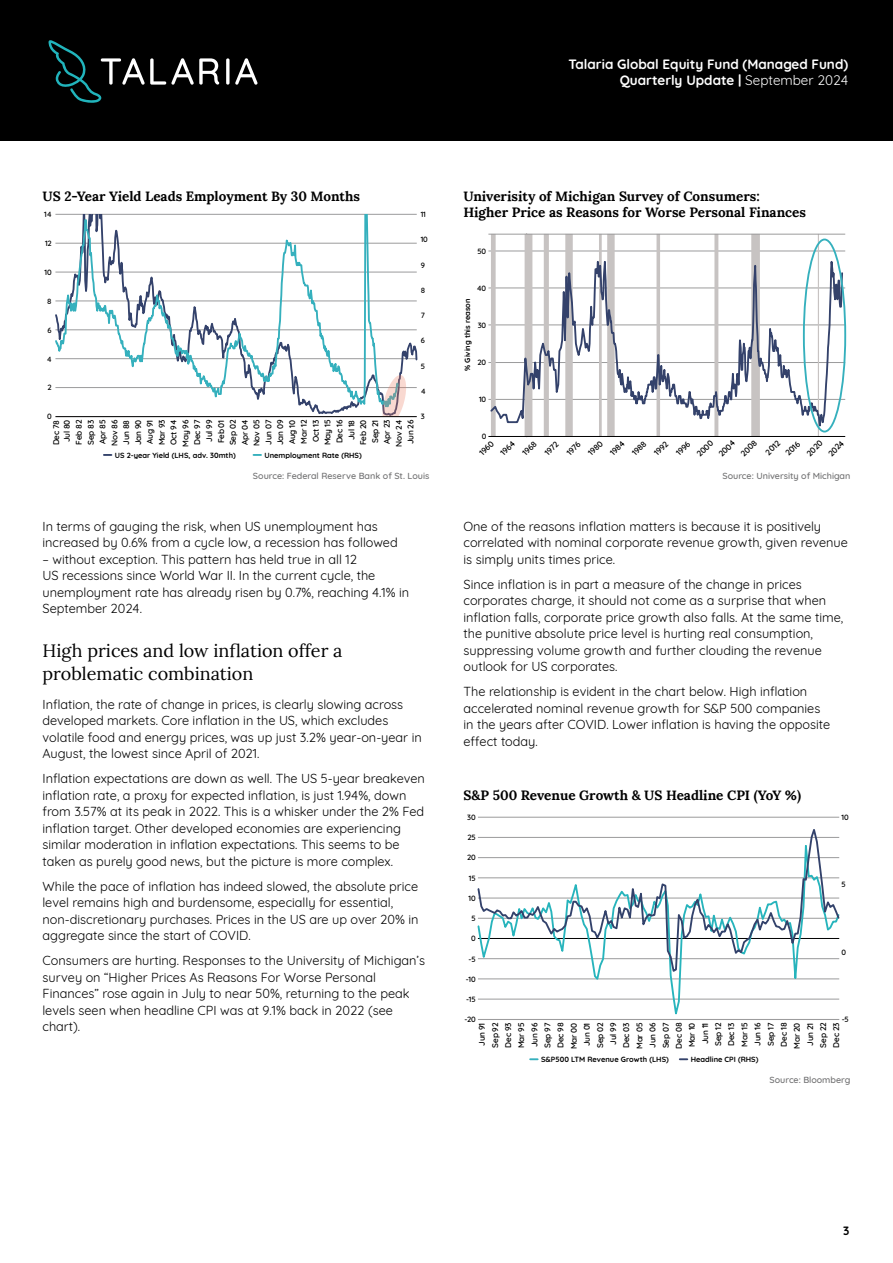
<style>
.page{position:relative;width:893px;height:1263px;background:#fff}
.page>*{position:absolute;margin:0;border:0;box-sizing:border-box;transform-origin:0 0}
.t1{font:18px/22.5px "Lora";color:#000}
.t2{font:700 13.5px/16.2px "Lora";color:#000}
.t3{font:700 13.5px/16.2px "Quicksand";color:#fff;text-align:right}
.t4{font:12.75px/16.5px "Quicksand";color:#000}
.t5{font:700 12px "Quicksand";color:#000}
.t6{font:500 9px "Quicksand";color:#727273}
.t7{font:600 8.25px/11.9px "Quicksand";letter-spacing:-.025em;color:#000}
.t8{font:600 7.65px "Quicksand";letter-spacing:-.025em;color:#000}
.t9{font:700 7.5px "Quicksand";color:#000}
.s1{font-weight:400}
</style>
<div class="page">
<div style="left:0;top:0;width:893px;height:141px;background:#000"></div>
<svg style="left:226px;top:58px;width:3px;height:27px"></svg>
<svg style="left:235px;top:58px;width:22px;height:27px"></svg>
<svg style="left:48px;top:40px;width:171px;height:63px"></svg>
<hr style="left:488px;top:251px;width:357px;height:1px;background:#9b9b9c">
<hr style="left:488px;top:288px;width:357px;height:1px;background:#9b9b9c">
<hr style="left:488px;top:399px;width:357px;height:1px;background:#9b9b9c">
<hr style="left:488px;top:362px;width:357px;height:1px;background:#9b9b9c">
<hr style="left:488px;top:325px;width:357px;height:1px;background:#9b9b9c">
<svg style="left:489px;top:233px;width:355px;height:205px"></svg>
<hr style="left:488px;top:436px;width:357px;height:1px;background:#000">
<hr style="left:488px;top:234px;width:357px;height:1px;background:#9b9b9c">
<div style="left:803px;top:239px;width:43px;height:193px;border:2px solid #35b0bd;border-radius:50%"></div>
<svg style="left:530px;top:1058px;width:8px;height:2px"></svg>
<svg style="left:680px;top:1058px;width:7px;height:2px"></svg>
<svg style="left:478px;top:817px;width:362px;height:203px"></svg>
<svg style="left:477px;top:823px;width:363px;height:151px"></svg>
<svg style="left:104px;top:454px;width:7px;height:2px"></svg>
<svg style="left:253px;top:454px;width:8px;height:2px"></svg>
<svg style="left:55px;top:214px;width:362px;height:204px"></svg>
<hr style="left:55px;top:416px;width:362px;height:1px;background:#000">
<p class="t3" style="left:568px;top:55px;width:281px">Talaria Global Equity Fund (Managed Fund)<br>Quarterly Update | <span class="s1">September 2024</span></p>
<p class="t2" style="left:43px;top:186px;width:319px">US 2-Year Yield Leads Employment By 30 Months</p>
<p class="t8" style="left:44px;top:208px;width:9px">14</p>
<p class="t8" style="left:45px;top:237px;width:8px">12</p>
<p class="t8" style="left:45px;top:266px;width:9px">10</p>
<p class="t8" style="left:47px;top:295px;width:6px">8</p>
<p class="t8" style="left:48px;top:324px;width:6px">6</p>
<p class="t8" style="left:47px;top:353px;width:7px">4</p>
<p class="t8" style="left:48px;top:382px;width:6px">2</p>
<p class="t8" style="left:421px;top:208px;width:7px">11</p>
<p class="t8" style="left:421px;top:234px;width:9px">10</p>
<p class="t8" style="left:421px;top:259px;width:6px">9</p>
<p class="t8" style="left:421px;top:284px;width:6px">8</p>
<p class="t8" style="left:421px;top:310px;width:6px">7</p>
<p class="t8" style="left:421px;top:335px;width:6px">6</p>
<p class="t8" style="left:421px;top:360px;width:6px">5</p>
<p class="t8" style="left:421px;top:385px;width:7px">4</p>
<p class="t8" style="left:47px;top:411px;width:6px">0</p>
<p class="t8" style="left:421px;top:411px;width:5px">3</p>
<p class="t7" style="left:50px;top:445px;width:27px;line-height:10.6px;text-align:center;rotate:-90deg">Dec 78<br>Jul 80</p>
<p class="t7" style="left:72px;top:447px;width:28px;text-align:right;rotate:-90deg">Feb 82<br>Sep 83<br>Apr 85<br>Nov 86<br>Jun 88<br>Jan 90<br>Aug 91<br>Mar 93<br>Oct 94<br>May 96<br>Dec 97<br>Jul 99<br>Feb 01<br>Sep 02<br>Apr 04<br>Nov 05<br>Jun 07<br>Jan 09<br>Aug 10<br>Mar 12<br>Oct 13<br>May 15<br>Dec 16<br>Jul 18<br>Feb 20<br>Sep 21<br>Apr 23<br>Nov 24<br>Jun 26</p>
<p class="t9" style="left:115px;top:449px;width:122px">US 2-year Yield (LHS, adv. 30mth)</p>
<p class="t9" style="left:264px;top:449px;width:99px">Unemployment Rate (RHS)</p>
<p class="t6" style="left:253px;top:469px;width:178px">Source: Federal Reserve Bank of St. Louis</p>
<p class="t4" style="left:43px;top:517px;width:357px">In terms of gauging the risk, when US unemployment has increased by 0.6% from a cycle low, a recession has followed</p>
<p class="t4" style="left:43px;top:550px;width:368px">– without exception. This pattern has held true in all 12<br>US recessions since World War II. In the current cycle, the unemployment rate has already risen by 0.7%, reaching 4.1% in September 2024.</p>
<h1 class="t1" style="left:43px;top:638px;width:301px">High prices and low inflation offer a problematic combination</h1>
<p class="t4" style="left:43px;top:695px;width:381px">Inflation, the rate of change in prices, is clearly slowing across developed markets. Core inflation in the US, which excludes volatile food and energy prices, was up just 3.2% year-on-year in August, the lowest since April of 2021.</p>
<p class="t4" style="left:43px;top:769px;width:384px">Inflation expectations are down as well. The US 5-year breakeven inflation rate, a proxy for expected inflation, is just 1.94%, down from 3.57% at its peak in 2022. This is a whisker under the 2% Fed inflation target. Other developed economies are experiencing similar moderation in inflation expectations. This seems to be taken as purely good news, but the picture is more complex.</p>
<p class="t4" style="left:43px;top:877px;width:378px">While the pace of inflation has indeed slowed, the absolute price level remains high and burdensome, especially for essential, non-discretionary purchases. Prices in the US are up over 20% in aggregate since the start of COVID.</p>
<p class="t4" style="left:43px;top:951px;width:384px">Consumers are hurting. Responses to the University of Michigan’s survey on “Higher Prices As Reasons For Worse Personal Finances” rose again in July to near 50%, returning to the peak levels seen when headline CPI was at 9.1% back in 2022 (see chart).</p>
<p class="t2" style="left:463px;top:186px;width:344px">Univerisity of Michigan Survey of Consumers:<br>Higher Price as Reasons for Worse Personal Finances</p>
<p class="t8" style="left:477px;top:245px;width:10px">50</p>
<p class="t8" style="left:477px;top:282px;width:11px">40</p>
<p class="t9" style="left:461px;top:371px;width:74px;rotate:-90deg">% Giving this reason</p>
<p class="t8" style="left:478px;top:319px;width:10px">30</p>
<p class="t8" style="left:478px;top:357px;width:10px">20</p>
<p class="t8" style="left:479px;top:394px;width:9px">10</p>
<p class="t8" style="left:482px;top:430px;width:6px">0</p>
<p class="t7" style="left:476px;top:449px;width:18px;rotate:-45deg">1960</p>
<p class="t7" style="left:497px;top:449px;width:19px;rotate:-45deg">1964</p>
<p class="t7" style="left:519px;top:449px;width:18px;rotate:-45deg">1968</p>
<p class="t7" style="left:541px;top:449px;width:18px;rotate:-45deg">1972</p>
<p class="t7" style="left:563px;top:449px;width:17px;rotate:-45deg">1976</p>
<p class="t7" style="left:585px;top:449px;width:19px;rotate:-45deg">1980</p>
<p class="t7" style="left:606px;top:450px;width:19px;rotate:-45deg">1984</p>
<p class="t7" style="left:629px;top:449px;width:18px;rotate:-45deg">1988</p>
<p class="t7" style="left:651px;top:449px;width:18px;rotate:-45deg">1992</p>
<p class="t7" style="left:673px;top:449px;width:18px;rotate:-45deg">1996</p>
<p class="t7" style="left:693px;top:450px;width:21px;rotate:-45deg">2000</p>
<p class="t7" style="left:715px;top:450px;width:21px;rotate:-45deg">2004</p>
<p class="t7" style="left:737px;top:450px;width:21px;rotate:-45deg">2008</p>
<p class="t7" style="left:771px;top:438px;width:18px;line-height:14.7px;text-indent:-14px;rotate:-45deg">2012<br>2016</p>
<p class="t7" style="left:813px;top:438px;width:20px;line-height:15.1px;text-indent:-15px;rotate:-45deg">2020<br>2024</p>
<p class="t6" style="left:722px;top:469px;width:129px">Source: University of Michigan</p>
<p class="t4" style="left:463px;top:517px;width:386px">One of the reasons inflation matters is because it is positively correlated with nominal corporate revenue growth, given revenue is simply units times price.</p>
<p class="t4" style="left:463px;top:575px;width:381px">Since inflation is in part a measure of the change in prices corporates charge, it should not come as a surprise that when inflation falls, corporate price growth also falls. At the same time, the punitive absolute price level is hurting real consumption, suppressing volume growth and further clouding the revenue outlook for US corporates.</p>
<p class="t4" style="left:463px;top:682px;width:368px">The relationship is evident in the chart below. High inflation accelerated nominal revenue growth for S&amp;P 500 companies in the years after COVID. Lower inflation is having the opposite effect today.</p>
<p class="t2" style="left:463px;top:786px;width:339px">S&amp;P 500 Revenue Growth &amp; US Headline CPI (YoY %)</p>
<p class="t8" style="left:467px;top:811px;width:10px">30</p>
<p class="t8" style="left:467px;top:832px;width:10px">25</p>
<p class="t8" style="left:467px;top:852px;width:10px">20</p>
<p class="t8" style="left:469px;top:872px;width:8px">15</p>
<p class="t8" style="left:469px;top:892px;width:9px">10</p>
<p class="t8" style="left:471px;top:912px;width:6px">5</p>
<p class="t8" style="left:469px;top:953px;width:9px">-5</p>
<p class="t8" style="left:471px;top:933px;width:6px">0</p>
<p class="t8" style="left:466px;top:973px;width:11px">-10</p>
<p class="t8" style="left:466px;top:993px;width:11px">-15</p>
<p class="t8" style="left:842px;top:811px;width:9px">10</p>
<p class="t8" style="left:842px;top:879px;width:6px">5</p>
<p class="t8" style="left:842px;top:946px;width:6px">0</p>
<p class="t8" style="left:464px;top:1013px;width:13px">-20</p>
<p class="t8" style="left:842px;top:1013px;width:9px">-5</p>
<p class="t7" style="left:474px;top:1049px;width:28px;line-height:13.2px;text-align:right;rotate:-90deg">Jun 91<br>Sep 92<br>Dec 93<br>Mar 95<br>Jun 96<br>Sep 97<br>Dec 98<br>Mar 00<br>Jun 01<br>Sep 02<br>Jul 99<br>Dec 03<br>Mar 05<br>Jun 06<br>Sep 07<br>Dec 08<br>Mar 10<br>Jun 11<br>Sep 12<br>Dec 13<br>Mar 15<br>Jun 16<br>Sep 17<br>Dec 18<br>Mar 20<br>Jun 21<br>Sep 22<br>Dec 23</p>
<p class="t9" style="left:541px;top:1053px;width:129px">S&amp;P500 LTM Revenue Growth (LHS)</p>
<p class="t9" style="left:691px;top:1053px;width:69px">Headline CPI (RHS)</p>
<p class="t6" style="left:769px;top:1072px;width:82px">Source: Bloomberg</p>
<p class="t5" style="left:843px;top:1221px;width:8px">3</p>
</div>
